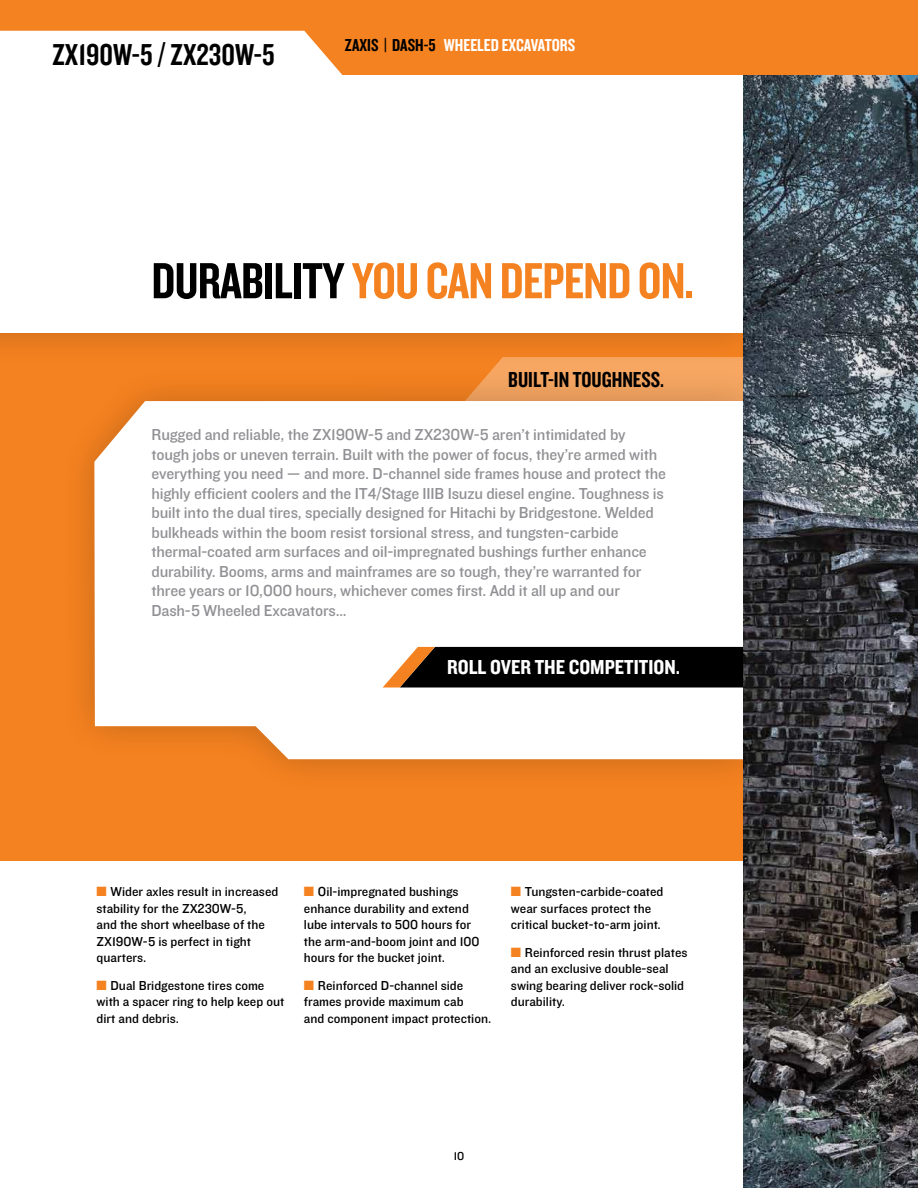
<style>
.page{position:relative;width:918px;height:1188px;background:#fff}
.page>*{position:absolute;margin:0;border:0;box-sizing:border-box;transform-origin:0 0}
.t1{font:52.65px "Knockout HTF49 Liteweight";letter-spacing:-.015em;color:#f58220}
.t2{font:31.35px "Knockout HTF49 Liteweight";color:#000}
.t3{font:22.5px "Knockout HTF49 Liteweight";color:#000}
.t4{font:21px "Knockout HTF50 Welterweight";color:#fff}
.t5{font:18px "Knockout HTF49 Liteweight";color:#fff}
.t6{font:16.5px/19.5px "Knockout HTF31 Junior Middlewt";letter-spacing:-.01em;color:#919195}
.t7{font:13.5px/16.5px "Knockout HTF31 Junior Middlewt";color:#000}
.t8{font:12px "Knockout HTF31 Junior Middlewt";color:#000}
.s1{color:#000}
.s2{color:#f58220}
</style>
<div class="page">
<div style="left:0;top:195px;width:918px;height:666px;background:#f58220"></div>
<div style="left:0;top:150px;width:779px;height:218px;background:#000;opacity:.2"></div>
<div style="left:0;top:185px;width:744px;height:148px;background:#fff"></div>
<svg style="left:465px;top:357px;width:278px;height:9px"></svg>
<div style="left:60px;top:366px;width:719px;height:428px;background:#000;opacity:.2"></div>
<div style="left:94px;top:401px;width:649px;height:358px;background:#fff"></div>
<svg style="left:383px;top:647px;width:360px;height:40px"></svg>
<div style="left:0;top:75px;width:743px;height:139px;background:#fff"></div>
<div style="left:743px;top:74px;width:175px;height:1114px;background:#000;opacity:.35"></div>
<svg style="left:0;top:0;width:918px;height:75px;fill:#f58220"></svg>
<h2 class="t2" style="left:52px;top:39px;width:224px">ZX190W-5 / ZX230W-5</h2>
<p class="t5" style="left:345px;top:36px;width:230px"><span class="s1">ZAXIS | DASH-5</span> WHEELED EXCAVATORS</p>
<h1 class="t1" style="left:152px;top:254px;width:544px"><span class="s1">DURABILITY</span> YOU CAN DEPEND ON.</h1>
<h3 class="t3" style="left:508px;top:368px;width:157px">BUILT-IN TOUGHNESS.</h3>
<p class="t6" style="left:152px;top:426px;width:516px">Rugged and reliable, the ZX190W-5 and ZX230W-5 aren’t intimidated by tough jobs or uneven terrain. Built with the power of focus, they’re armed with everything you need — and more. D-channel side frames house and protect the highly efficient coolers and the IT4/Stage IIIB Isuzu diesel engine. Toughness is built into the dual tires, specially designed for Hitachi by Bridgestone. Welded bulkheads within the boom resist torsional stress, and tungsten-carbide thermal-coated arm surfaces and oil-impregnated bushings further enhance durability. Booms, arms and mainframes are so tough, they’re warranted for three years or 10,000 hours, whichever comes first. Add it all up and our Dash-5 Wheeled Excavators…</p>
<p class="t4" style="left:447px;top:656px;width:234px">ROLL OVER THE COMPETITION.</p>
<p class="t7" style="left:97px;top:884px;width:183px"><span class="s2">■</span> Wider axles result in increased stability for the ZX230W-5,<br>and the short wheelbase of the<br>ZX190W-5 is perfect in tight quarters.</p>
<p class="t7" style="left:97px;top:977px;width:189px"><span class="s2">■</span> Dual Bridgestone tires come with a spacer ring to help keep out dirt and debris.</p>
<p class="t7" style="left:304px;top:884px;width:177px"><span class="s2">■</span> Oil-impregnated bushings enhance durability and extend lube intervals to 500 hours for the arm-and-boom joint and 100 hours for the bucket joint.</p>
<p class="t7" style="left:304px;top:977px;width:189px"><span class="s2">■</span> Reinforced D-channel side frames provide maximum cab<br>and component impact protection.</p>
<p class="t7" style="left:511px;top:884px;width:154px"><span class="s2">■</span> Tungsten-carbide-coated wear surfaces protect the critical bucket-to-arm joint.</p>
<p class="t7" style="left:511px;top:944px;width:178px"><span class="s2">■</span> Reinforced resin thrust plates and an exclusive double-seal swing bearing deliver rock-solid durability.</p>
<p class="t8" style="left:454px;top:1150px;width:12px">10</p>
</div>
